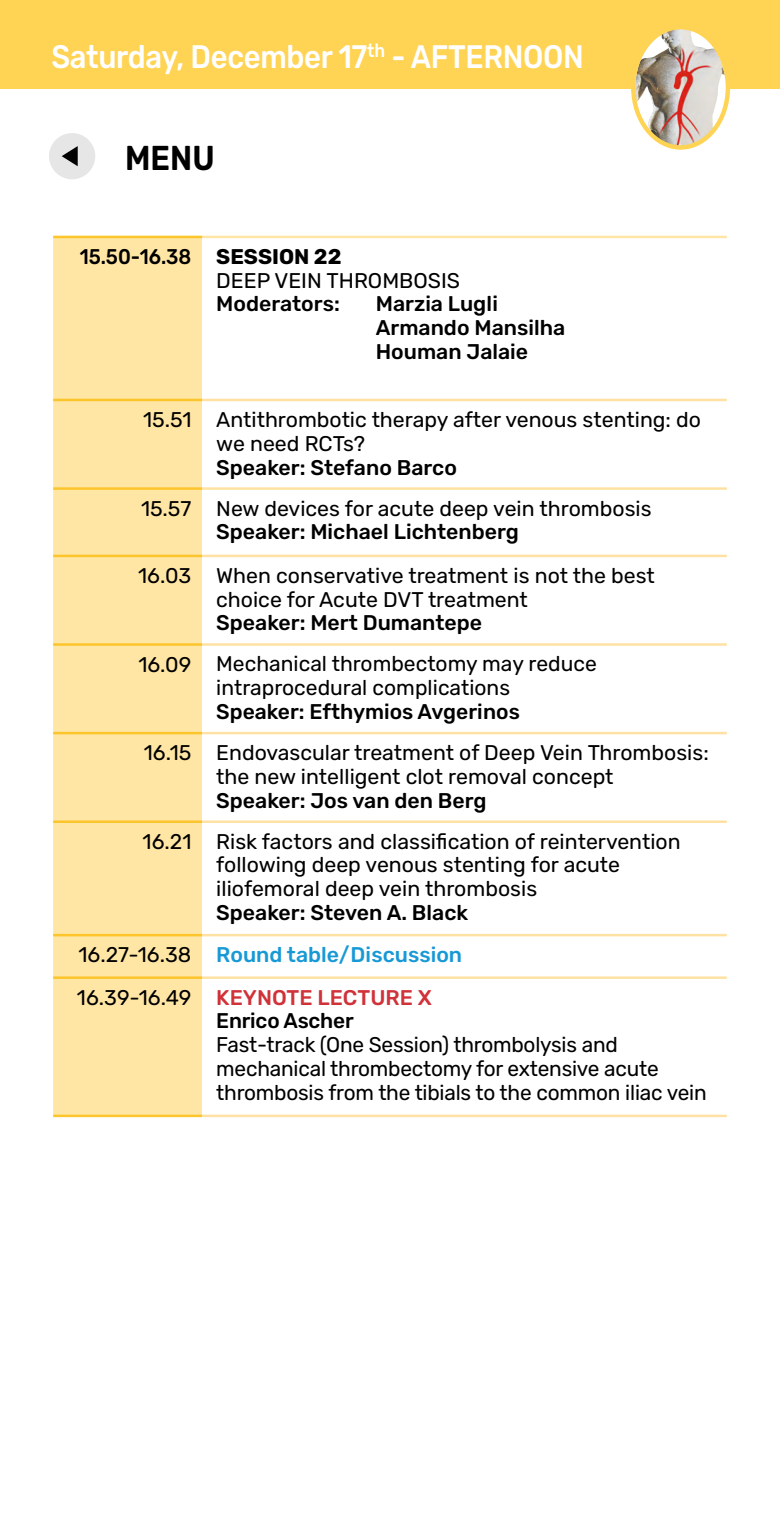
<style>
.page{position:relative;width:780px;height:1524px;background:#fff}
.page>*{position:absolute;margin:0;border:0;box-sizing:border-box;transform-origin:0 0}
.t1{font:600 34.5px "Rubik";color:#000;scale:.9 1}
.t2{font:500 32.5px "Rubik";letter-spacing:-.01em;color:#fff;scale:.9 1}
.t3{font:21.25px/23.8px "Rubik";color:#000}
.t4{font:500 21.25px/23.8px "Rubik";color:#000}
.s1{font-weight:500}
.s2{font-weight:700}
.s3{font-weight:500;color:#1899d6}
.s4{font-weight:500;color:#d03239}
</style>
<div class="page">
<div style="left:0;top:0;width:780px;height:88px;background:#ffd353"></div>
<img style="left:633px;top:30px;width:91px;height:115px">
<div style="left:631px;top:25px;width:99px;height:125px;border:4px solid #ffd353;border-radius:50%"></div>
<div style="left:53px;top:238px;width:149px;height:876px;background:#ffe6a4"></div>
<svg style="left:202px;top:238px;width:524px;height:699px"></svg>
<hr style="left:202px;top:399px;width:524px;height:2px;background:#ffe2a3">
<hr style="left:202px;top:487px;width:524px;height:3px;background:#ffe2a3">
<hr style="left:202px;top:555px;width:524px;height:2px;background:#ffe2a3">
<hr style="left:202px;top:643px;width:524px;height:3px;background:#ffe2a3">
<hr style="left:202px;top:732px;width:524px;height:2px;background:#ffe2a3">
<hr style="left:202px;top:820px;width:524px;height:3px;background:#ffe2a3">
<hr style="left:202px;top:934px;width:524px;height:2px;background:#ffe2a3">
<hr style="left:202px;top:976px;width:524px;height:3px;background:#ffe2a3">
<hr style="left:202px;top:1114px;width:524px;height:3px;background:#ffe2a3">
<hr style="left:202px;top:236px;width:524px;height:2px;background:#ffe6a4">
<hr style="left:53px;top:399px;width:149px;height:2px;background:#fdc52c">
<hr style="left:53px;top:487px;width:149px;height:3px;background:#fdc52c">
<hr style="left:53px;top:555px;width:149px;height:2px;background:#fdc52c">
<hr style="left:53px;top:643px;width:149px;height:3px;background:#fdc52c">
<hr style="left:53px;top:732px;width:149px;height:2px;background:#fdc52c">
<hr style="left:53px;top:820px;width:149px;height:3px;background:#fdc52c">
<hr style="left:53px;top:934px;width:149px;height:2px;background:#fdc52c">
<hr style="left:53px;top:976px;width:149px;height:3px;background:#fdc52c">
<hr style="left:53px;top:1114px;width:149px;height:3px;background:#fdc52c">
<hr style="left:53px;top:236px;width:149px;height:2px;background:#fdc52c">
<div style="left:49px;top:133px;width:46px;height:46px;background:#e6e6e6;border-radius:50%"></div>
<svg style="left:62px;top:146px;width:16px;height:20px"></svg>
<h2 class="t2" style="left:51px;top:39px;width:593px">Saturday, December 17<sup>th</sup> - AFTERNOON</h2>
<h1 class="t1" style="left:125px;top:138px;width:101px">MENU</h1>
<p class="t3" style="left:216px;top:245px;width:245px;text-indent:-137px"><span class="s1">15.50-16.38</span> <span class="s2">SESSION 22<br></span>DEEP VEIN THROMBOSIS</p>
<p class="t4" style="left:216px;top:293px;width:125px">Moderators:</p>
<p class="t4" style="left:376px;top:293px;width:191px">Marzia Lugli<br>Armando Mansilha<br>Houman Jalaie</p>
<p class="t3" style="left:216px;top:408px;width:486px;text-indent:-73px">15.51 Antithrombotic therapy after venous stenting: do we need RCTs?</p>
<p class="t4" style="left:216px;top:456px;width:242px">Speaker: Stefano Barco</p>
<p class="t3" style="left:141px;top:497px;width:512px">15.57 New devices for acute deep vein thrombosis</p>
<p class="t4" style="left:216px;top:521px;width:304px">Speaker: Michael Lichtenberg</p>
<p class="t3" style="left:216px;top:564px;width:440px;text-indent:-78px">16.03 When conservative treatment is not the best choice for Acute DVT treatment</p>
<p class="t4" style="left:216px;top:612px;width:267px">Speaker: Mert Dumantepe</p>
<p class="t3" style="left:138px;top:653px;width:460px;text-align:center">16.09 Mechanical thrombectomy may reduce intraprocedural complications</p>
<p class="t4" style="left:216px;top:700px;width:305px">Speaker: Efthymios Avgerinos</p>
<p class="t3" style="left:216px;top:741px;width:494px;text-indent:-72px">16.15 Endovascular treatment of Deep Vein Thrombosis: the new intelligent clot removal concept</p>
<p class="t4" style="left:216px;top:789px;width:272px">Speaker: Jos van den Berg</p>
<p class="t3" style="left:216px;top:830px;width:466px;text-indent:-74px">16.21 Risk factors and classification of reintervention following deep venous stenting for acute iliofemoral deep vein thrombosis</p>
<p class="t3" style="left:77px;top:892px;width:392px;line-height:42.4px;text-indent:139px"><span class="s1">Speaker: Steven A. Black<br></span>16.27-16.38 <span class="s3">Round table/Discussion<br></span>16.39-16.49 <span class="s4">KEYNOTE LECTURE X</span></p>
<p class="t4" style="left:216px;top:1009px;width:139px">Enrico Ascher</p>
<p class="t3" style="left:216px;top:1033px;width:492px">Fast-track (One Session) thrombolysis and mechanical thrombectomy for extensive acute thrombosis from the tibials to the common iliac vein</p>
</div>
